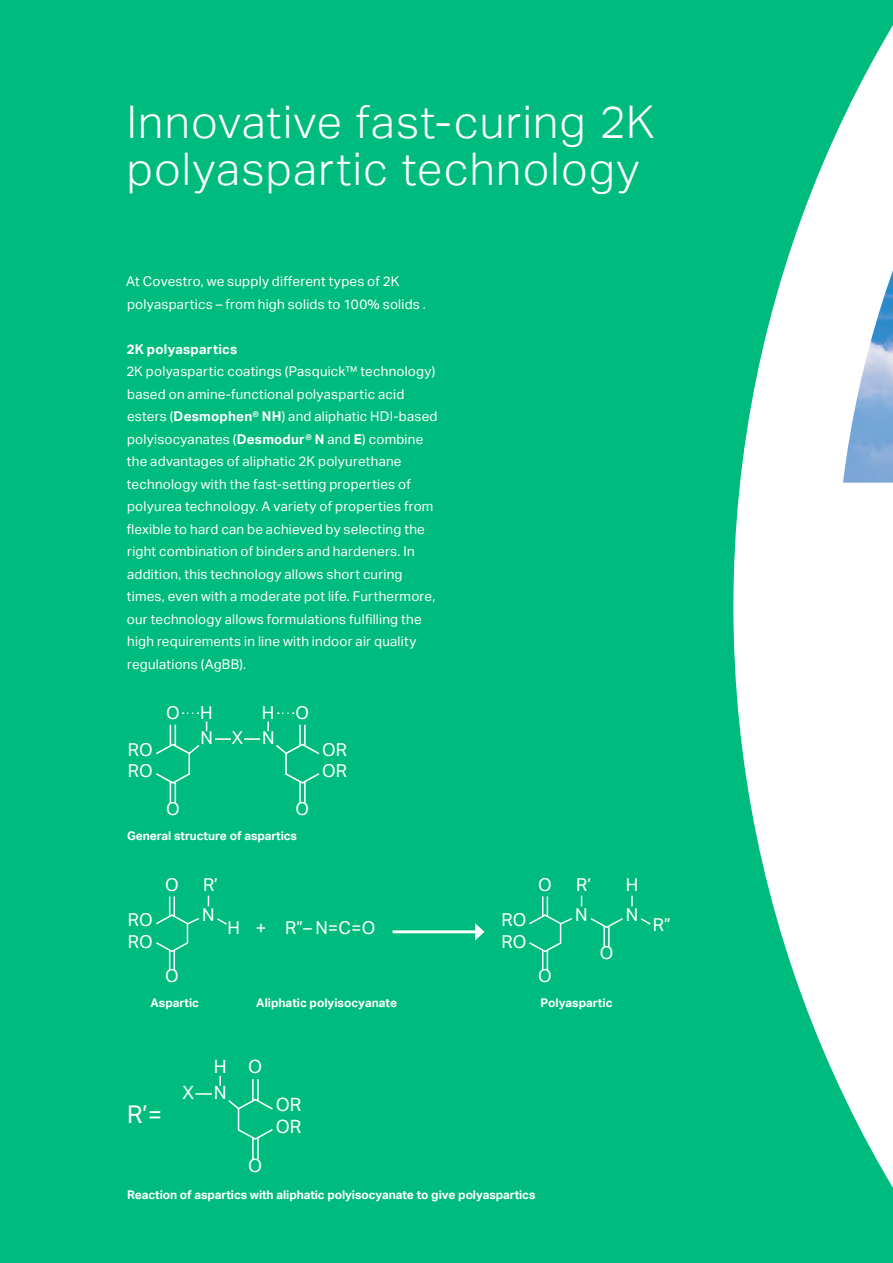
<style>
.page{position:relative;width:893px;height:1263px;background:#00bb7e}
.page>*{position:absolute;margin:0;border:0;box-sizing:border-box;transform-origin:0 0}
.Headline_green{font:300 45px "Aktiv Grotesk";letter-spacing:.03em;color:#fff}
.t1{font:24.45px "Aktiv Grotesk";color:#fff}
.t2{font:18.3px/26.2px "Aktiv Grotesk";color:#fff}
.t3{font:17.85px/25.5px "Aktiv Grotesk";color:#fff}
.Copy{font:13.5px/22.5px "Aktiv Grotesk";letter-spacing:.015em;color:#fff}
.Copy-2{font:700 13.5px "Aktiv Grotesk";letter-spacing:.02em;color:#fff}
.t4{font:700 12px "Aktiv Grotesk";letter-spacing:-.01em;color:#fff}
.s1{font-weight:700}
</style>
<div class="page">
<svg style="left:285px;top:773px;width:35px;height:11px"></svg>
<svg style="left:276px;top:743px;width:44px;height:12px"></svg>
<hr style="left:304px;top:725px;width:2px;height:21px;background:#fff">
<hr style="left:299px;top:725px;width:2px;height:21px;background:#fff">
<svg style="left:156px;top:773px;width:34px;height:30px"></svg>
<hr style="left:304px;top:781px;width:2px;height:22px;background:#fff">
<hr style="left:299px;top:781px;width:2px;height:22px;background:#fff">
<hr style="left:188px;top:753px;width:2px;height:21px;background:#fff">
<hr style="left:285px;top:753px;width:2px;height:21px;background:#fff">
<svg style="left:156px;top:721px;width:51px;height:35px"></svg>
<svg style="left:215px;top:738px;width:16px;height:2px"></svg>
<svg style="left:244px;top:738px;width:16px;height:2px"></svg>
<svg style="left:267px;top:721px;width:2px;height:10px"></svg>
<svg style="left:183px;top:712px;width:15px;height:2px"></svg>
<svg style="left:278px;top:712px;width:16px;height:2px"></svg>
<hr style="left:257px;top:1079px;width:2px;height:22px;background:#fff">
<hr style="left:252px;top:1079px;width:2px;height:22px;background:#fff">
<hr style="left:257px;top:1137px;width:2px;height:22px;background:#fff">
<hr style="left:252px;top:1137px;width:2px;height:22px;background:#fff">
<svg style="left:228px;top:1098px;width:45px;height:43px"></svg>
<svg style="left:195px;top:1093px;width:17px;height:2px"></svg>
<svg style="left:219px;top:1076px;width:2px;height:10px"></svg>
<svg style="left:217px;top:918px;width:10px;height:7px"></svg>
<svg style="left:156px;top:896px;width:43px;height:74px"></svg>
<hr style="left:392px;top:930px;width:86px;height:3px;background:#fff">
<svg style="left:475px;top:923px;width:9px;height:17px"></svg>
<svg style="left:641px;top:918px;width:10px;height:7px"></svg>
<hr style="left:603px;top:926px;width:2px;height:20px;background:#fff">
<hr style="left:608px;top:926px;width:2px;height:20px;background:#fff">
<svg style="left:529px;top:896px;width:44px;height:74px"></svg>
<svg style="left:631px;top:896px;width:2px;height:10px"></svg>
<svg style="left:590px;top:918px;width:33px;height:11px"></svg>
<svg style="left:733px;top:25px;width:160px;height:1163px;fill:#fff"></svg>
<p class="Headline_green" style="left:127px;top:97px;width:530px">Innovative fast-curing 2K</p>
<p class="Headline_green" style="left:127px;top:143px;width:514px">polyaspartic technology</p>
<p class="Copy" style="left:126px;top:270px;width:301px">At Covestro, we supply different types of 2K polyaspartics – from high solids to 100% solids .</p>
<p class="Copy-2" style="left:127px;top:341px;width:112px">2K polyaspartics</p>
<p class="Copy" style="left:126px;top:360px;width:313px">2K polyaspartic coatings (Pasquick™ technology) based on amine-functional polyaspartic acid esters (<span class="s1">Desmophen® NH</span>) and aliphatic HDI-based polyisocyanates (<span class="s1">Desmodur® N</span> and <span class="s1">E</span>) combine the advantages of aliphatic 2K polyurethane technology with the fast-setting properties of polyurea technology. A variety of properties from flexible to hard can be achieved by selecting the right combination of binders and hardeners. In addition, this technology allows short curing times, even with a moderate pot life. Furthermore, our technology allows formulations fulfilling the high requirements in line with indoor air quality regulations (AgBB).</p>
<p class="t3" style="left:128px;top:737px;width:26px">RO</p>
<p class="t3" style="left:166px;top:700px;width:15px">O</p>
<p class="t3" style="left:295px;top:700px;width:15px">O</p>
<p class="t3" style="left:200px;top:700px;width:14px">H<br>N</p>
<p class="t3" style="left:262px;top:700px;width:14px">H<br>N</p>
<p class="t3" style="left:232px;top:725px;width:13px">X</p>
<p class="t3" style="left:322px;top:737px;width:26px">OR</p>
<p class="t3" style="left:128px;top:758px;width:26px">RO</p>
<p class="t3" style="left:322px;top:758px;width:26px">OR</p>
<p class="t3" style="left:166px;top:796px;width:15px">O</p>
<p class="t3" style="left:295px;top:796px;width:15px">O</p>
<p class="t4" style="left:127px;top:829px;width:171px">General structure of aspartics</p>
<p class="t3" style="left:128px;top:907px;width:26px">RO</p>
<p class="t3" style="left:128px;top:928px;width:26px">RO</p>
<p class="t3" style="left:165px;top:872px;width:15px">O</p>
<p class="t3" style="left:203px;top:872px;width:16px">R’</p>
<p class="t3" style="left:202px;top:902px;width:14px">N</p>
<p class="t3" style="left:228px;top:915px;width:14px">H</p>
<p class="t3" style="left:256px;top:915px;width:12px">+</p>
<p class="t3" style="left:285px;top:915px;width:92px">R”– N=C=O</p>
<p class="t3" style="left:501px;top:907px;width:26px">RO</p>
<p class="t3" style="left:501px;top:928px;width:26px">RO</p>
<p class="t3" style="left:538px;top:872px;width:15px">O</p>
<p class="t3" style="left:575px;top:870px;width:17px;line-height:29.7px">R’<br>N</p>
<p class="t3" style="left:626px;top:870px;width:14px;line-height:29.7px">H<br>N</p>
<p class="t3" style="left:600px;top:940px;width:15px">O</p>
<p class="t3" style="left:653px;top:912px;width:19px">R”</p>
<p class="t3" style="left:165px;top:963px;width:15px">O</p>
<p class="t3" style="left:538px;top:963px;width:15px">O</p>
<p class="t4" style="left:151px;top:996px;width:50px">Aspartic</p>
<p class="t4" style="left:256px;top:996px;width:142px">Aliphatic polyisocyanate</p>
<p class="t4" style="left:540px;top:996px;width:74px">Polyaspartic</p>
<p class="t1" style="left:127px;top:1100px;width:36px">R’=</p>
<p class="t2" style="left:183px;top:1079px;width:13px">X</p>
<p class="t2" style="left:214px;top:1053px;width:14px">H<br>N</p>
<p class="t2" style="left:248px;top:1053px;width:16px">O</p>
<p class="t2" style="left:248px;top:1152px;width:16px">O</p>
<p class="t2" style="left:276px;top:1091px;width:27px">OR</p>
<p class="t2" style="left:276px;top:1113px;width:27px">OR</p>
<p class="t4" style="left:127px;top:1188px;width:410px">Reaction of aspartics with aliphatic polyisocyanate to give polyaspartics</p>
</div>
